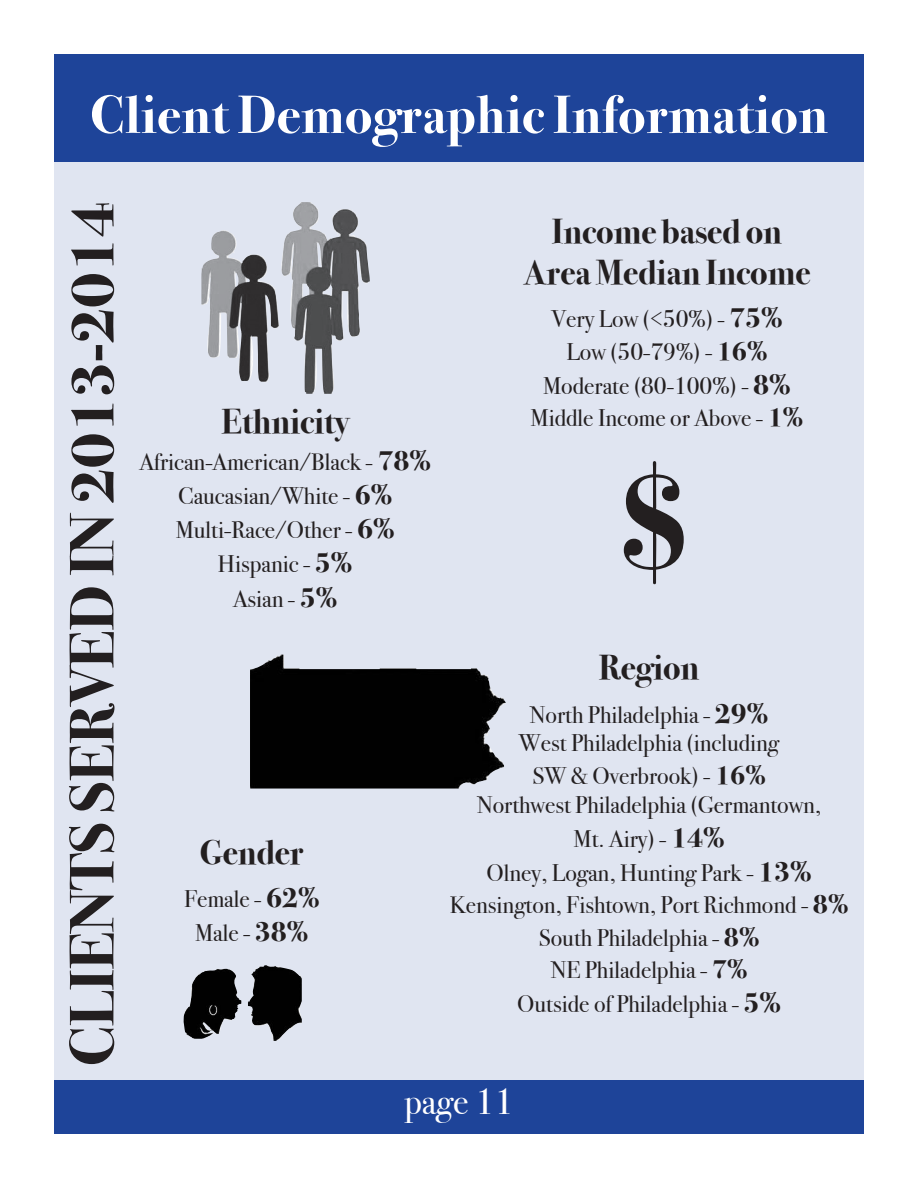
<style>
.page{position:relative;width:918px;height:1188px;background:#fff}
.page>*{position:absolute;margin:0;border:0;box-sizing:border-box;transform-origin:0 0}
.t1{font:144px "Bodoni Svty Two ITCTT Bold";color:#231f20}
.t2{font:63px "Bodoni Svty Two ITCTT Bold";color:#231f20}
.t3{font:54px "Bodoni Svty Two OSITCTT Bold";letter-spacing:.01em;color:#fff}
.t4{font:36px "Bodoni Svty Two ITCTT Book";color:#fff}
.t5{font:34.5px/41.4px "Bodoni Svty Two ITCTT Bold";color:#231f20;text-align:center}
.t6{font:24px "Bodoni Svty Two ITCTT Book";color:#231f20}
.s1{font-family:"Bodoni Svty Two ITCTT Bold";font-size:28.5px}
.s2{font-family:"Bodoni Svty Two ITCTT Bold";font-size:27px}
</style>
<div class="page">
<div style="left:54px;top:54px;width:810px;height:108px;background:#1e4499"></div>
<div style="left:54px;top:1080px;width:810px;height:54px;background:#1e4499"></div>
<div style="left:54px;top:160px;width:810px;height:920px;background:#e0e5f1"></div>
<img style="left:281px;top:202px;width:89px;height:192px">
<img style="left:183px;top:969px;width:58px;height:70px">
<img style="left:248px;top:965px;width:54px;height:76px">
<img style="left:250px;top:655px;width:256px;height:134px">
<p class="t3" style="left:90px;top:83px;width:739px">Client Demographic Information</p>
<p class="t2" style="left:40px;top:1066px;width:866px;rotate:-90deg">CLIENTS SERVED IN 2013-2014</p>
<p class="t5" style="left:222px;top:397px;width:129px">Ethnicity</p>
<p class="t6" style="left:139px;top:442px;width:293px">African-American/Black - <span class="s1">78%</span></p>
<p class="t6" style="left:178px;top:476px;width:216px">Caucasian/White - <span class="s1">6%</span></p>
<p class="t6" style="left:176px;top:510px;width:220px">Multi-Race/Other - <span class="s1">6%</span></p>
<p class="t6" style="left:218px;top:545px;width:136px">Hispanic - <span class="s1">5%</span></p>
<p class="t6" style="left:233px;top:579px;width:106px">Asian - <span class="s1">5%</span></p>
<p class="t5" style="left:200px;top:829px;width:105px">Gender</p>
<p class="t6" style="left:184px;top:879px;width:137px">Female - <span class="s1">62%</span></p>
<p class="t6" style="left:195px;top:914px;width:115px">Male - <span class="s1">38%</span></p>
<p class="t5" style="left:523px;top:207px;width:289px">Income based on<br>Area Median Income</p>
<p class="t6" style="left:551px;top:299px;width:233px">Very Low (&lt;50%) - <span class="s1">75%</span></p>
<p class="t6" style="left:566px;top:332px;width:203px">Low (50-79%) - <span class="s2">16%</span></p>
<p class="t6" style="left:543px;top:366px;width:249px">Moderate (80-100%) - <span class="s1">8%</span></p>
<p class="t6" style="left:531px;top:398px;width:274px">Middle Income or Above - <span class="s2">1%</span></p>
<p class="t1" style="left:613px;top:401px;width:82px">$</p>
<p class="t5" style="left:599px;top:644px;width:102px">Region</p>
<p class="t6" style="left:530px;top:695px;width:240px">North Philadelphia - <span class="s1">29%</span></p>
<p class="t6" style="left:519px;top:724px;width:262px">West Philadelphia (including</p>
<p class="t6" style="left:532px;top:756px;width:235px">SW &amp; Overbrook) - <span class="s2">16%</span></p>
<p class="t6" style="left:477px;top:785px;width:346px">Northwest Philadelphia (Germantown,</p>
<p class="t6" style="left:574px;top:819px;width:152px">Mt. Airy) - <span class="s1">14%</span></p>
<p class="t6" style="left:487px;top:853px;width:327px">Olney, Logan, Hunting Park - <span class="s1">13%</span></p>
<p class="t6" style="left:450px;top:886px;width:400px">Kensington, Fishtown, Port Richmond - <span class="s2">8%</span></p>
<p class="t6" style="left:539px;top:918px;width:222px">South Philadelphia - <span class="s2">8%</span></p>
<p class="t6" style="left:551px;top:950px;width:198px">NE Philadelphia - <span class="s2">7%</span></p>
<p class="t6" style="left:517px;top:985px;width:265px">Outside of Philadelphia - <span class="s1">5%</span></p>
<p class="t4" style="left:404px;top:1072px;width:111px">page 11</p>
</div>
